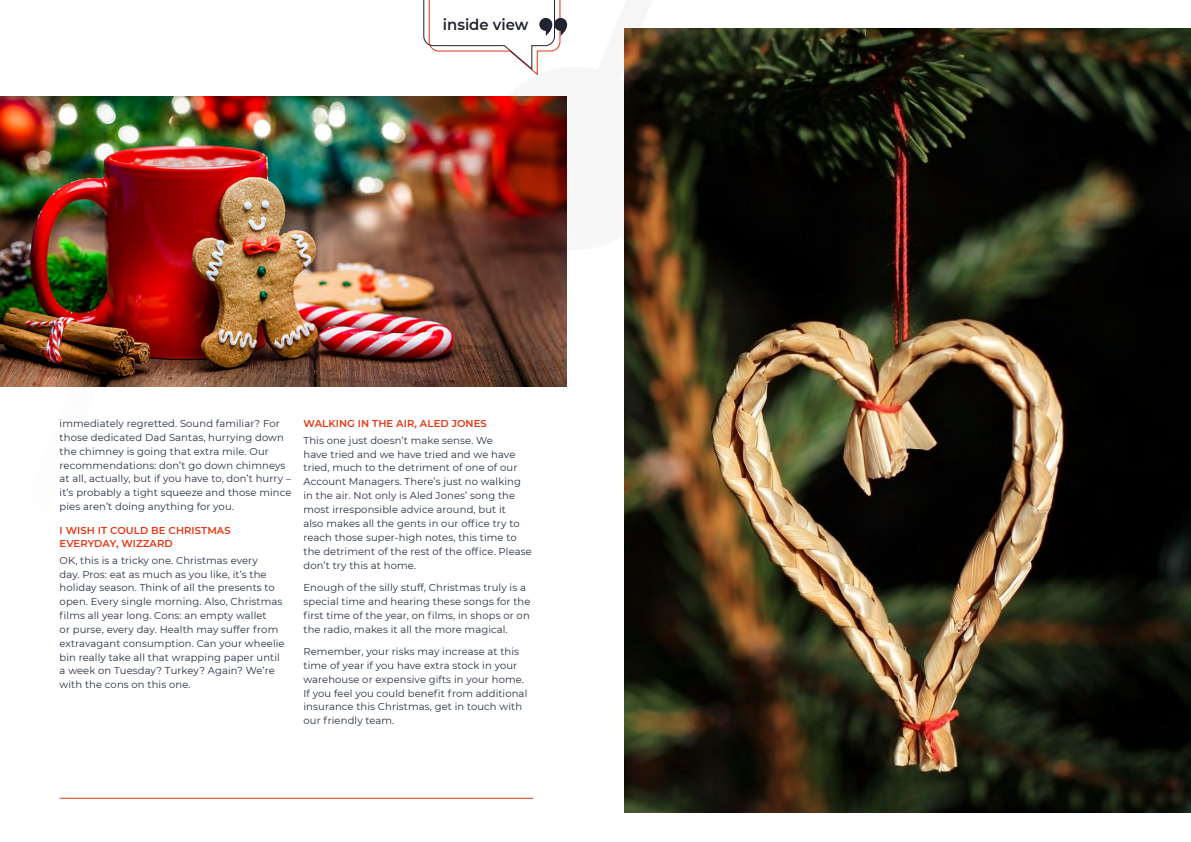
<style>
.page{position:relative;width:1191px;height:842px;background:#fff}
.page>*{position:absolute;margin:0;border:0;box-sizing:border-box;transform-origin:0 0}
.t1{font:600 15.1px "Montserrat";color:#212430}
.t2{font:10px/13.9px "Montserrat";letter-spacing:.01em;color:#253143}
.t3{font:600 10px/12.8px "Montserrat";letter-spacing:.01em;color:#e43612}
</style>
<div class="page">
<img style="left:624px;top:28px;width:567px;height:785px">
<img style="left:0;top:23px;width:901px;height:651px">
<hr style="left:60px;top:798px;width:473px;height:1px;background:#e43612">
<svg style="left:406px;top:0;width:161px;height:75px"></svg>
<h1 class="t1" style="left:443px;top:14px;width:87px">inside view</h1>
<p class="t2" style="left:60px;top:416px;width:233px">immediately regretted. Sound familiar? For those dedicated Dad Santas, hurrying down the chimney is going that extra mile. Our recommendations: don’t go down chimneys at all, actually, but if you have to, don’t hurry – it’s probably a tight squeeze and those mince pies aren’t doing anything for you.</p>
<p class="t3" style="left:60px;top:524px;width:173px">I WISH IT COULD BE CHRISTMAS<br>EVERYDAY, WIZZARD</p>
<p class="t2" style="left:60px;top:553px;width:226px">OK, this is a tricky one. Christmas every<br>day. Pros: eat as much as you like, it’s the holiday season. Think of all the presents to open. Every single morning. Also, Christmas films all year long. Cons: an empty wallet<br>or purse, every day. Health may suffer from extravagant consumption. Can your wheelie bin really take all that wrapping paper until a week on Tuesday? Turkey? Again? We’re with the cons on this one.</p>
<p class="t3" style="left:303px;top:417px;width:185px">WALKING IN THE AIR, ALED JONES</p>
<p class="t2" style="left:303px;top:433px;width:230px">This one just doesn’t make sense. We<br>have tried and we have tried and we have tried, much to the detriment of one of our Account Managers. There’s just no walking in the air. Not only is Aled Jones’ song the most irresponsible advice around, but it<br>also makes all the gents in our office try to reach those super-high notes, this time to the detriment of the rest of the office. Please don’t try this at home.</p>
<p class="t2" style="left:303px;top:580px;width:228px">Enough of the silly stuff, Christmas truly is a special time and hearing these songs for the first time of the year, on films, in shops or on the radio, makes it all the more magical.</p>
<p class="t2" style="left:303px;top:644px;width:225px">Remember, your risks may increase at this time of year if you have extra stock in your warehouse or expensive gifts in your home.<br>If you feel you could benefit from additional insurance this Christmas, get in touch with our friendly team.</p>
</div>
